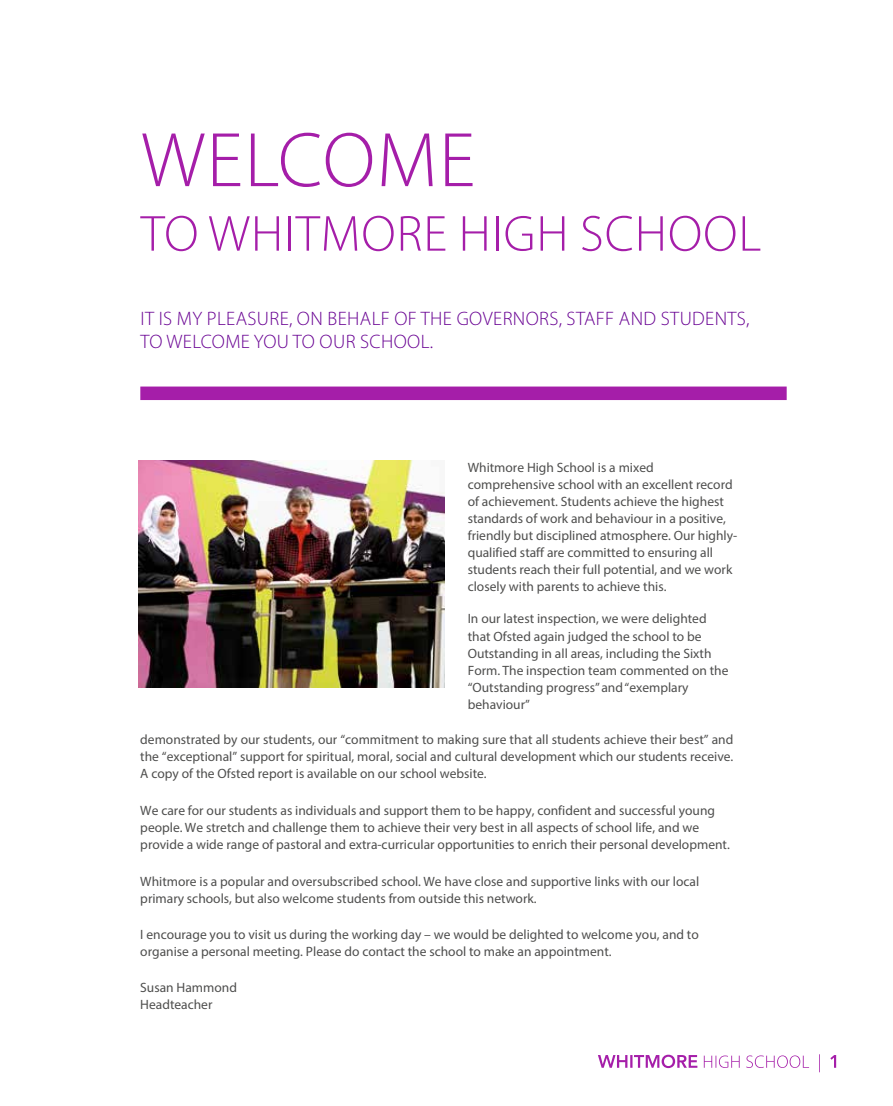
<style>
.page{position:relative;width:893px;height:1106px;background:#fff}
.page>*{position:absolute;margin:0;border:0;box-sizing:border-box;transform-origin:0 0}
.t1{font:300 78px "Myriad Pro";letter-spacing:.02em;color:#a51ea9}
.t2{font:300 51px "Myriad Pro";letter-spacing:.02em;color:#a51ea9}
.t3{font:300 19.5px/23.4px "Myriad Pro";letter-spacing:.02em;color:#680092}
.t4{font:13.5px/17.1px "Myriad Pro";color:#4e4e4d}
</style>
<div class="page">
<div style="left:140px;top:386px;width:647px;height:14px;background:#a51ea9"></div>
<img style="left:139px;top:460px;width:306px;height:227px">
<svg style="left:598px;top:1054px;width:238px;height:18px"></svg>
<h1 class="t1" style="left:141px;top:113px;width:336px">WELCOME</h1>
<h2 class="t2" style="left:141px;top:203px;width:622px">TO WHITMORE HIGH SCHOOL</h2>
<h3 class="t3" style="left:141px;top:306px;width:611px">IT IS MY PLEASURE, ON BEHALF OF THE GOVERNORS, STAFF AND STUDENTS,<br>TO WELCOME YOU TO OUR SCHOOL.</h3>
<p class="t4" style="left:468px;top:458px;width:271px">Whitmore High School is a mixed comprehensive school with an excellent record of achievement. Students achieve the highest standards of work and behaviour in a positive, friendly but disciplined atmosphere. Our highly&shy;qualified staff are committed to ensuring all students reach their full potential, and we work closely with parents to achieve this.</p>
<p class="t4" style="left:468px;top:610px;width:262px">In our latest inspection, we were delighted that Ofsted again judged the school to be Outstanding in all areas, including the Sixth Form. The inspection team commented on the “Outstanding progress” and “exemplary behaviour”</p>
<p class="t4" style="left:140px;top:730px;width:595px;text-align:justify">demonstrated by our students, our “commitment to making sure that all students achieve their best” and the “exceptional” support for spiritual, moral, social and cultural development which our students receive.<br>A copy of the Ofsted report is available on our school website.</p>
<p class="t4" style="left:140px;top:801px;width:591px">We care for our students as individuals and support them to be happy, confident and successful young people. We stretch and challenge them to achieve their very best in all aspects of school life, and we provide a wide range of pastoral and extra-curricular opportunities to enrich their personal development.</p>
<p class="t4" style="left:140px;top:872px;width:560px">Whitmore is a popular and oversubscribed school. We have close and supportive links with our local primary schools, but also welcome students from outside this network.</p>
<p class="t4" style="left:140px;top:925px;width:560px">I encourage you to visit us during the working day – we would be delighted to welcome you, and to organise a personal meeting. Please do contact the school to make an appointment.</p>
<p class="t4" style="left:140px;top:978px;width:98px">Susan Hammond<br>Headteacher</p>
</div>
